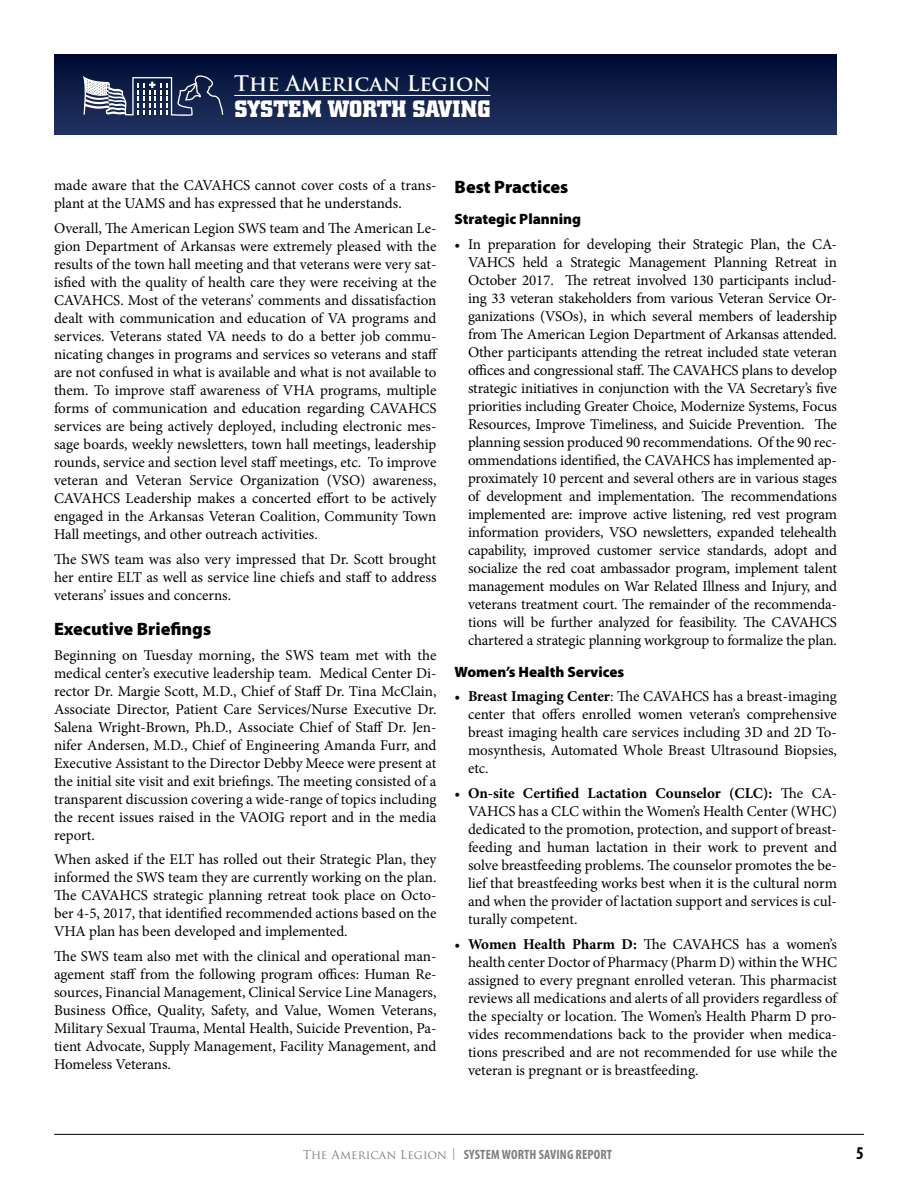
<style>
.page{position:relative;width:918px;height:1188px;background:#fff}
.page>*{position:absolute;margin:0;border:0;box-sizing:border-box;transform-origin:0 0}
.t1{font:700 23.4px "City";letter-spacing:.01em;color:#fff}
.t2{font:700 21px "Trajan Pro";color:#fff}
.Subhead{font:900 18px "Myriad Pro";color:#000}
.t3{font:700 condensed 18px "Myriad Pro";color:#000}
.Body{font:15px/18px "Minion Pro";letter-spacing:-.005em;color:#000;text-align:justify}
.Sub_Sub{font:900 15px "Myriad Pro";color:#000}
.t4{font:700 condensed 13.5px "Myriad Pro";letter-spacing:.01em;color:#7e8083}
.s1{font-weight:700}
.s2{font-family:"Trajan Pro";font-weight:400;font-stretch:normal;font-size:12px}
</style>
<div class="page">
<hr style="left:54px;top:1134px;width:810px;height:1px;background:#000">
<div style="left:54px;top:54px;width:783px;height:81px;background:linear-gradient(to bottom,#000b32,#223462)"></div>
<svg style="left:83px;top:76px;width:140px;height:40px"></svg>
<hr style="left:234px;top:95px;width:257px;height:1px;background:#fff">
<h2 class="t2" style="left:234px;top:71px;width:258px">The American Legion</h2>
<h1 class="t1" style="left:234px;top:96px;width:258px">SYSTEM WORTH SAVING</h1>
<p class="Body" style="left:54px;top:176px;width:384px">made aware that the CAVAHCS cannot cover costs of a trans&shy;plant at the UAMS and has expressed that he understands.</p>
<p class="Body" style="left:54px;top:219px;width:385px">Overall, The American Legion SWS team and The American Le&shy;gion Department of Arkansas were extremely pleased with the results of the town hall meeting and that veterans were very sat&shy;isfied with the quality of health care they were receiving at the CAVAHCS. Most of the veterans’ comments and dissatisfaction dealt with communication and education of VA programs and services. Veterans stated VA needs to do a better job commu&shy;nicating changes in programs and services so veterans and staff are not confused in what is available and what is not available to them. To improve staff awareness of VHA programs, multiple forms of communication and education regarding CAVAHCS services are being actively deployed, including electronic mes&shy;sage boards, weekly newsletters, town hall meetings, leadership rounds, service and section level staff meetings, etc. To improve veteran and Veteran Service Organization (VSO) awareness, CAVAHCS Leadership makes a concerted effort to be actively engaged in the Arkansas Veteran Coalition, Community Town Hall meetings, and other outreach activities.</p>
<p class="Body" style="left:54px;top:550px;width:384px">The SWS team was also very impressed that Dr. Scott brought her entire ELT as well as service line chiefs and staff to address veterans’ issues and concerns.</p>
<p class="Subhead" style="left:54px;top:618px;width:159px">Executive Briefings</p>
<p class="Body" style="left:54px;top:646px;width:384px">Beginning on Tuesday morning, the SWS team met with the medical center’s executive leadership team. Medical Center Di&shy;rector Dr. Margie Scott, M.D., Chief of Staff Dr. Tina McClain, Associate Director, Patient Care Services/Nurse Executive Dr.<br>Salena Wright-Brown, Ph.D., Associate Chief of Staff Dr. Jen&shy;nifer Andersen, M.D., Chief of Engineering Amanda Furr, and Executive Assistant to the Director Debby Meece were present at the initial site visit and exit briefings. The meeting consisted of a transparent discussion covering a wide-range of topics including the recent issues raised in the VAOIG report and in the media report.</p>
<p class="Body" style="left:54px;top:851px;width:384px">When asked if the ELT has rolled out their Strategic Plan, they informed the SWS team they are currently working on the plan.<br>The CAVAHCS strategic planning retreat took place on Octo&shy;ber 4-5, 2017, that identified recommended actions based on the VHA plan has been developed and implemented.</p>
<p class="Body" style="left:54px;top:947px;width:384px">The SWS team also met with the clinical and operational man&shy;agement staff from the following program offices: Human Re&shy;sources, Financial Management, Clinical Service Line Managers, Business Office, Quality, Safety, and Value, Women Veterans, Military Sexual Trauma, Mental Health, Suicide Prevention, Pa&shy;tient Advocate, Supply Management, Facility Management, and Homeless Veterans.</p>
<p class="Subhead" style="left:454px;top:176px;width:115px">Best Practices</p>
<p class="Sub_Sub" style="left:454px;top:211px;width:128px">Strategic Planning</p>
<p class="Body" style="left:468px;top:235px;width:371px;text-indent:-14px">• In preparation for developing their Strategic Plan, the CA-VAHCS held a Strategic Management Planning Retreat in October 2017. The retreat involved 130 participants includ&shy;ing 33 veteran stakeholders from various Veteran Service Or&shy;ganizations (VSOs), in which several members of leadership from The American Legion Department of Arkansas attended.<br>Other participants attending the retreat included state veteran offices and congressional staff. The CAVAHCS plans to develop strategic initiatives in conjunction with the VA Secretary’s five priorities including Greater Choice, Modernize Systems, Focus Resources, Improve Timeliness, and Suicide Prevention. The planning session produced 90 recommendations. Of the 90 rec&shy;ommendations identified, the CAVAHCS has implemented ap&shy;proximately 10 percent and several others are in various stages of development and implementation. The recommendations implemented are: improve active listening, red vest program information providers, VSO newsletters, expanded telehealth capability, improved customer service standards, adopt and socialize the red coat ambassador program, implement talent management modules on War Related Illness and Injury, and veterans treatment court. The remainder of the recommenda&shy;tions will be further analyzed for feasibility. The CAVAHCS chartered a strategic planning workgroup to formalize the plan.</p>
<p class="Sub_Sub" style="left:454px;top:663px;width:171px">Women’s Health Services</p>
<p class="Body" style="left:468px;top:688px;width:371px;text-indent:-14px">• <span class="s1">Breast Imaging Center</span>: The CAVAHCS has a breast-imaging center that offers enrolled women veteran’s comprehensive breast imaging health care services including 3D and 2D To&shy;mosynthesis, Automated Whole Breast Ultrasound Biopsies, etc.</p>
<p class="Body" style="left:468px;top:784px;width:371px;text-indent:-14px">• <span class="s1">On-site Certified Lactation Counselor (CLC):</span> The CA-VAHCS has a CLC within the Women’s Health Center (WHC) dedicated to the promotion, protection, and support of breast&shy;feeding and human lactation in their work to prevent and solve breastfeeding problems. The counselor promotes the be&shy;lief that breastfeeding works best when it is the cultural norm and when the provider of lactation support and services is cul&shy;turally competent.</p>
<p class="Body" style="left:468px;top:935px;width:371px;text-indent:-14px">• <span class="s1">Women Health Pharm D:</span> The CAVAHCS has a women’s health center Doctor of Pharmacy (Pharm D) within the WHC assigned to every pregnant enrolled veteran. This pharmacist reviews all medications and alerts of all providers regardless of the specialty or location. The Women’s Health Pharm D pro&shy;vides recommendations back to the provider when medica&shy;tions prescribed and are not recommended for use while the veteran is pregnant or is breastfeeding.</p>
<p class="t4" style="left:303px;top:1147px;width:311px"><span class="s2">The American Legion |</span> SYSTEM WORTH SAVING REPORT</p>
<p class="t3" style="left:856px;top:1143px;width:9px">5</p>
</div>
